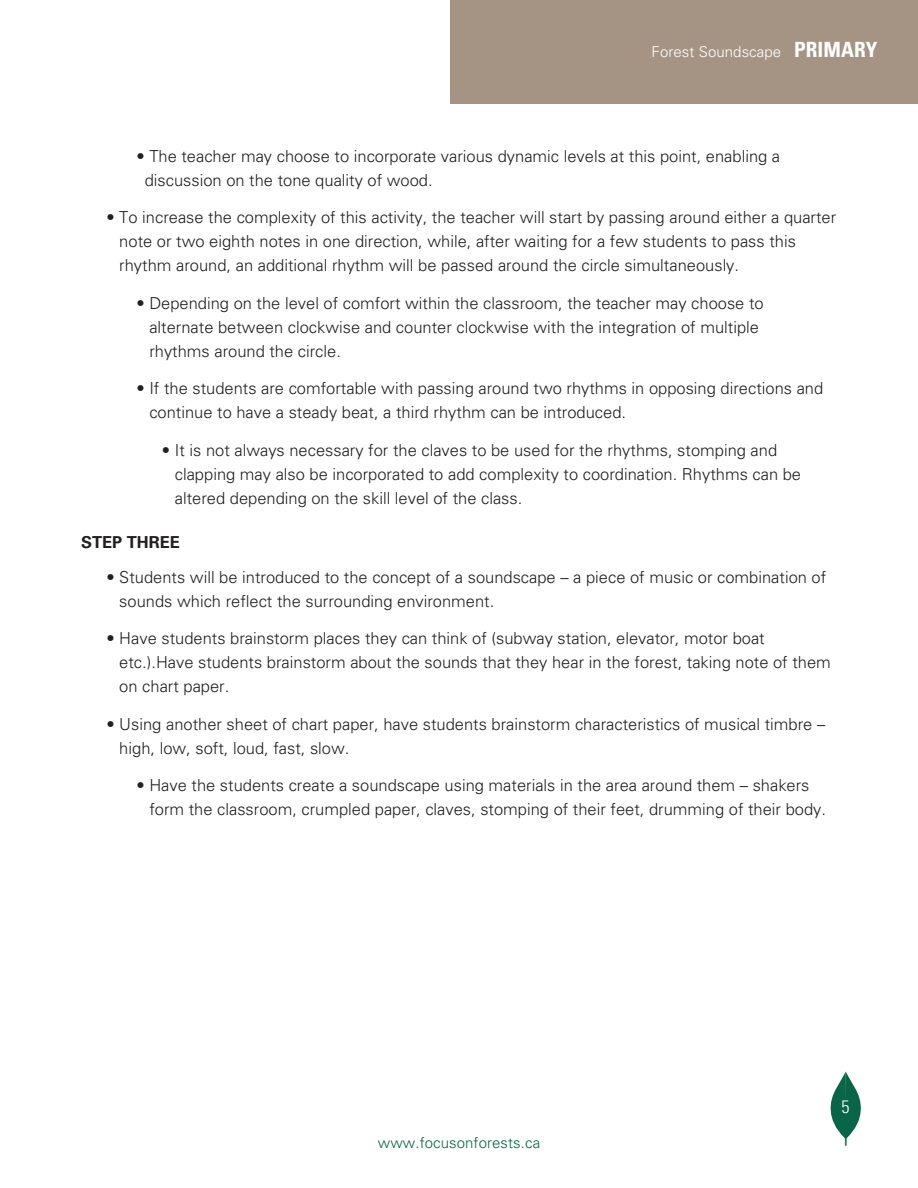
<style>
.page{position:relative;width:918px;height:1188px;background:#fff}
.page>*{position:absolute;margin:0;border:0;box-sizing:border-box;transform-origin:0 0}
.t1{font:300 condensed 18px "Univers";color:#fff}
.t2{font:300 16.5px/24px "Univers";color:#231f20}
.t3{font:700 16.5px "Univers";color:#231f20}
.t4{font:300 15px "Univers";letter-spacing:.005em;color:#fff}
.t5{font:300 15px "Univers";letter-spacing:.005em;color:#096547}
.s1{font-weight:700;font-stretch:condensed;font-size:21px}
</style>
<div class="page">
<div style="left:451px;top:0;width:467px;height:103px;background:#a59484"></div>
<svg style="left:831px;top:1072px;width:30px;height:74px"></svg>
<p class="t4" style="left:652px;top:43px;width:227px">Forest Soundscape <span class="s1">PRIMARY</span></p>
<p class="t2" style="left:145px;top:144px;width:637px;text-indent:-8px">• The teacher may choose to incorporate various dynamic levels at this point, enabling a discussion on the tone quality of wood.</p>
<p class="t2" style="left:119px;top:205px;width:718px;text-indent:-13px">• To increase the complexity of this activity, the teacher will start by passing around either a quarter note or two eighth notes in one direction, while, after waiting for a few students to pass this rhythm around, an additional rhythm will be passed around the circle simultaneously.</p>
<p class="t2" style="left:149px;top:291px;width:616px;text-indent:-13px">• Depending on the level of comfort within the classroom, the teacher may choose to alternate between clockwise and counter clockwise with the integration of multiple rhythms around the circle.</p>
<p class="t2" style="left:149px;top:376px;width:675px;text-indent:-13px">• If the students are comfortable with passing around two rhythms in opposing directions and continue to have a steady beat, a third rhythm can be introduced.</p>
<p class="t2" style="left:175px;top:438px;width:628px;text-indent:-13px">• It is not always necessary for the claves to be used for the rhythms, stomping and clapping may also be incorporated to add complexity to coordination. Rhythms can be altered depending on the skill level of the class.</p>
<p class="t3" style="left:81px;top:532px;width:100px">STEP THREE</p>
<p class="t2" style="left:119px;top:565px;width:708px;text-indent:-13px">• Students will be introduced to the concept of a soundscape – a piece of music or combination of sounds which reflect the surrounding environment.</p>
<p class="t2" style="left:119px;top:626px;width:713px;text-indent:-13px">• Have students brainstorm places they can think of (subway station, elevator, motor boat etc.).Have students brainstorm about the sounds that they hear in the forest, taking note of them on chart paper.</p>
<p class="t2" style="left:119px;top:712px;width:707px;text-indent:-13px">• Using another sheet of chart paper, have students brainstorm characteristics of musical timbre – high, low, soft, loud, fast, slow.</p>
<p class="t2" style="left:149px;top:773px;width:678px;text-indent:-13px">• Have the students create a soundscape using materials in the area around them – shakers form the classroom, crumpled paper, claves, stomping of their feet, drumming of their body.</p>
<p class="t5" style="left:378px;top:1134px;width:164px">www.focusonforests.ca</p>
<p class="t1" style="left:842px;top:1095px;width:9px">5</p>
</div>
